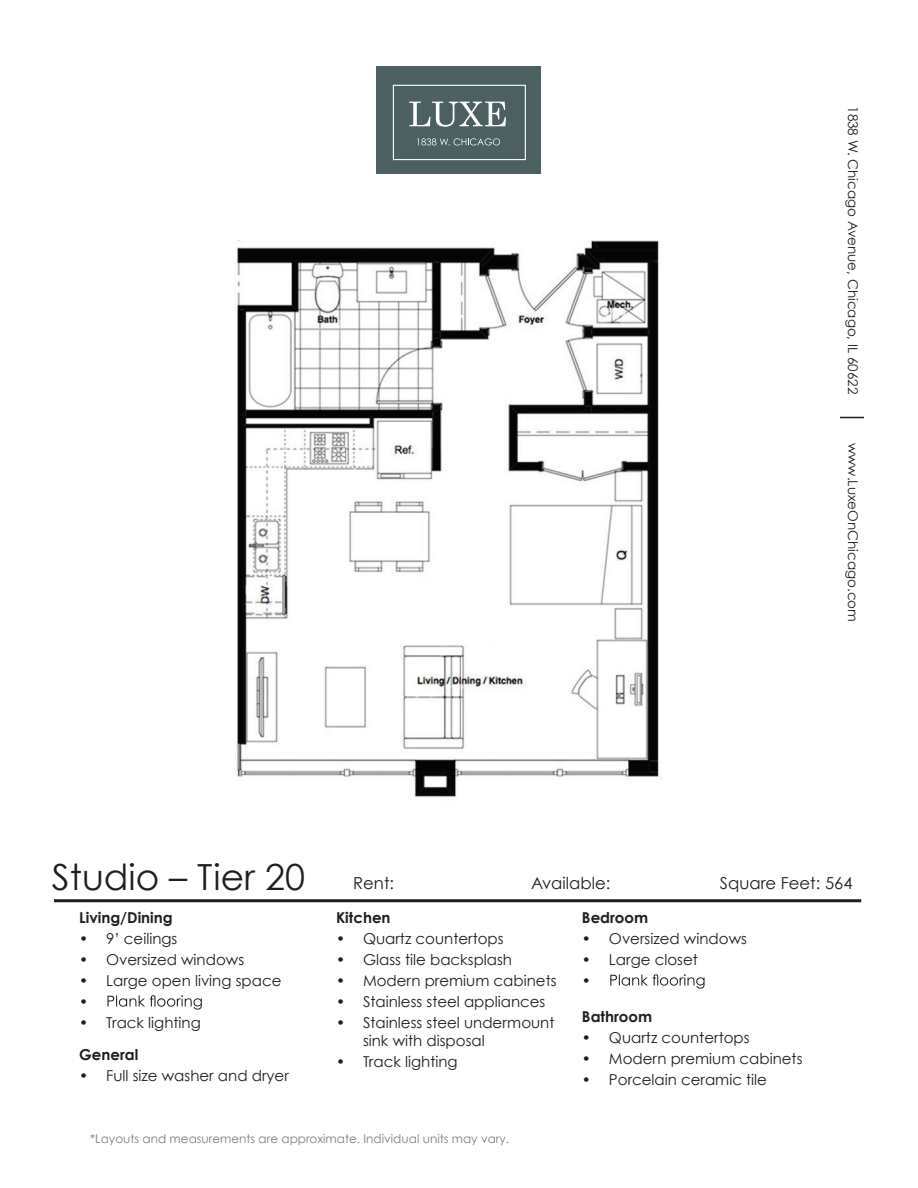
<style>
.page{position:relative;width:918px;height:1188px;background:#fff}
.page>*{position:absolute;margin:0;border:0;box-sizing:border-box;transform-origin:0 0}
.t1{font:36px "Century Gothic";color:#211d1e}
.t2{font:16.5px "Century Gothic";color:#211d1e}
.t3{font:15px/21px "Century Gothic";color:#211d1e}
.t4{font:700 15px "Century Gothic";color:#211d1e}
.t5{font:13.5px "Century Gothic";color:#211d1e}
.t6{font:12px "Century Gothic";color:#7d7e82}
</style>
<div class="page">
<hr style="left:54px;top:899px;width:807px;height:3px;background:#211d1e">
<svg style="left:108px;top:995px;width:94px;height:15px"></svg>
<svg style="left:610px;top:974px;width:95px;height:15px"></svg>
<svg style="left:840px;top:417px;width:24px;height:1px"></svg>
<div style="left:377px;top:67px;width:164px;height:107px;background:#4c6062"></div>
<div style="left:393px;top:85px;width:133px;height:75px;border:1px solid #fff"></div>
<svg style="left:409px;top:102px;width:97px;height:25px"></svg>
<svg style="left:417px;top:138px;width:83px;height:8px"></svg>
<img style="left:237px;top:240px;width:422px;height:558px">
<p class="t5" style="left:861px;top:106px;width:290px;rotate:90deg">1838 W. Chicago Avenue, Chicago, IL 60622</p>
<p class="t5" style="left:861px;top:443px;width:180px;rotate:90deg">www.LuxeOnChicago.com</p>
<h1 class="t1" style="left:52px;top:855px;width:255px">Studio – Tier 20</h1>
<p class="t4" style="left:79px;top:908px;width:95px">Living/Dining</p>
<p class="t3" style="left:79px;top:927px;width:100px">• 9’ ceilings</p>
<p class="t3" style="left:79px;top:948px;width:166px">• Oversized windows</p>
<p class="t3" style="left:79px;top:969px;width:204px">• Large open living space •</p>
<p class="t3" style="left:79px;top:1011px;width:123px">• Track lighting</p>
<p class="t4" style="left:79px;top:1045px;width:61px">General</p>
<p class="t3" style="left:79px;top:1065px;width:211px">• Full size washer and dryer</p>
<p class="t2" style="left:353px;top:873px;width:42px">Rent:</p>
<p class="t2" style="left:531px;top:873px;width:81px">Available:</p>
<p class="t2" style="left:720px;top:873px;width:134px">Square Feet: 564</p>
<p class="t4" style="left:336px;top:908px;width:56px">Kitchen</p>
<p class="t3" style="left:336px;top:927px;width:169px">• Quartz countertops</p>
<p class="t3" style="left:336px;top:948px;width:178px">• Glass tile backsplash</p>
<p class="t3" style="left:336px;top:969px;width:222px">• Modern premium cabinets</p>
<p class="t3" style="left:336px;top:990px;width:211px">• Stainless steel appliances</p>
<p class="t3" style="left:363px;top:1013px;width:193px;line-height:18px;text-indent:-27px">• Stainless steel undermount sink with disposal</p>
<p class="t3" style="left:336px;top:1050px;width:123px">• Track lighting</p>
<p class="t4" style="left:582px;top:908px;width:68px">Bedroom</p>
<p class="t3" style="left:582px;top:927px;width:166px">• Oversized windows</p>
<p class="t3" style="left:582px;top:948px;width:117px">• Large closet •</p>
<p class="t4" style="left:582px;top:1007px;width:72px">Bathroom</p>
<p class="t3" style="left:582px;top:1027px;width:169px">• Quartz countertops</p>
<p class="t3" style="left:582px;top:1048px;width:222px">• Modern premium cabinets</p>
<p class="t3" style="left:582px;top:1069px;width:187px">• Porcelain ceramic tile</p>
<p class="t6" style="left:90px;top:1131px;width:421px">*Layouts and measurements are approximate. Individual units may vary.</p>
</div>
